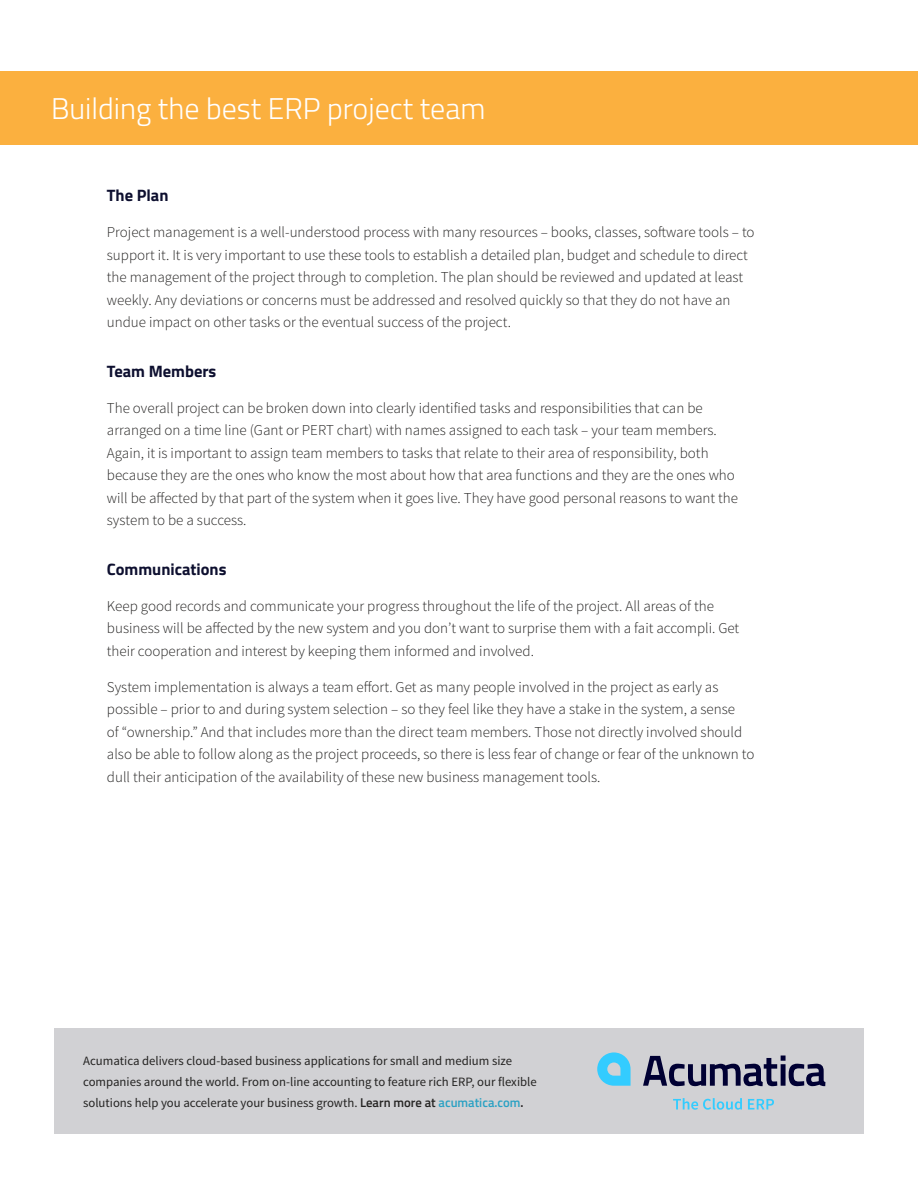
<style>
.page{position:relative;width:918px;height:1188px;background:#fff}
.page>*{position:absolute;margin:0;border:0;box-sizing:border-box;transform-origin:0 0}
.t1{font:300 30px "Titillium";color:#fff}
.t2{font:700 16.5px "Titillium";color:#0d0f2f}
.Paragraph_Style_1{font:300 15px/22.5px "Source Sans Pro";color:#242322}
.t3{font:12.75px/21px "Source Sans Pro";color:#242322}
.s1{font-family:"Titillium";font-weight:600}
.s2{font-family:"Titillium";font-weight:600;color:#2aa1c3}
.s3{font-family:"Titillium";font-weight:600;color:#231f20}
</style>
<div class="page">
<div style="left:54px;top:1028px;width:810px;height:106px;background:#d1d1d4"></div>
<svg style="left:597px;top:1052px;width:34px;height:34px"></svg>
<svg style="left:643px;top:1056px;width:182px;height:30px"></svg>
<svg style="left:673px;top:1098px;width:69px;height:12px"></svg>
<svg style="left:748px;top:1099px;width:26px;height:11px"></svg>
<div style="left:0;top:71px;width:918px;height:74px;background:#fbb03f"></div>
<p class="t1" style="left:51px;top:87px;width:436px">Building the best ERP project team</p>
<h1 class="t2" style="left:107px;top:183px;width:63px">The Plan</h1>
<p class="Paragraph_Style_1" style="left:107px;top:221px;width:649px">Project management is a well-understood process with many resources – books, classes, software tools – to support it. It is very important to use these tools to establish a detailed plan, budget and schedule to direct the management of the project through to completion. The plan should be reviewed and updated at least weekly. Any deviations or concerns must be addressed and resolved quickly so that they do not have an undue impact on other tasks or the eventual success of the project.</p>
<h1 class="t2" style="left:107px;top:358px;width:111px">Team Members</h1>
<p class="Paragraph_Style_1" style="left:107px;top:397px;width:633px">The overall project can be broken down into clearly identified tasks and responsibilities that can be arranged on a time line (Gant or PERT chart) with names assigned to each task – your team members.<br>Again, it is important to assign team members to tasks that relate to their area of responsibility, both because they are the ones who know the most about how that area functions and they are the ones who will be affected by that part of the system when it goes live. They have good personal reasons to want the system to be a success.</p>
<h1 class="t2" style="left:107px;top:556px;width:121px">Communications</h1>
<p class="Paragraph_Style_1" style="left:107px;top:595px;width:634px">Keep good records and communicate your progress throughout the life of the project. All areas of the business will be affected by the new system and you don’t want to surprise them with a fait accompli. Get their cooperation and interest by keeping them informed and involved.</p>
<p class="Paragraph_Style_1" style="left:107px;top:676px;width:649px">System implementation is always a team effort. Get as many people involved in the project as early as possible – prior to and during system selection – so they feel like they have a stake in the system, a sense<br>of “ownership.” And that includes more than the direct team members. Those not directly involved should also be able to follow along as the project proceeds, so there is less fear of change or fear of the unknown to dull their anticipation of the availability of these new business management tools.</p>
<p class="t3" style="left:83px;top:1050px;width:455px">Acumatica delivers cloud-based business applications for small and medium size companies around the world. From on-line accounting to feature rich ERP, our flexible solutions help you accelerate your business growth. <span class="s1">Learn more at</span> <span class="s2">acumatica.com</span><span class="s3">.</span></p>
</div>
